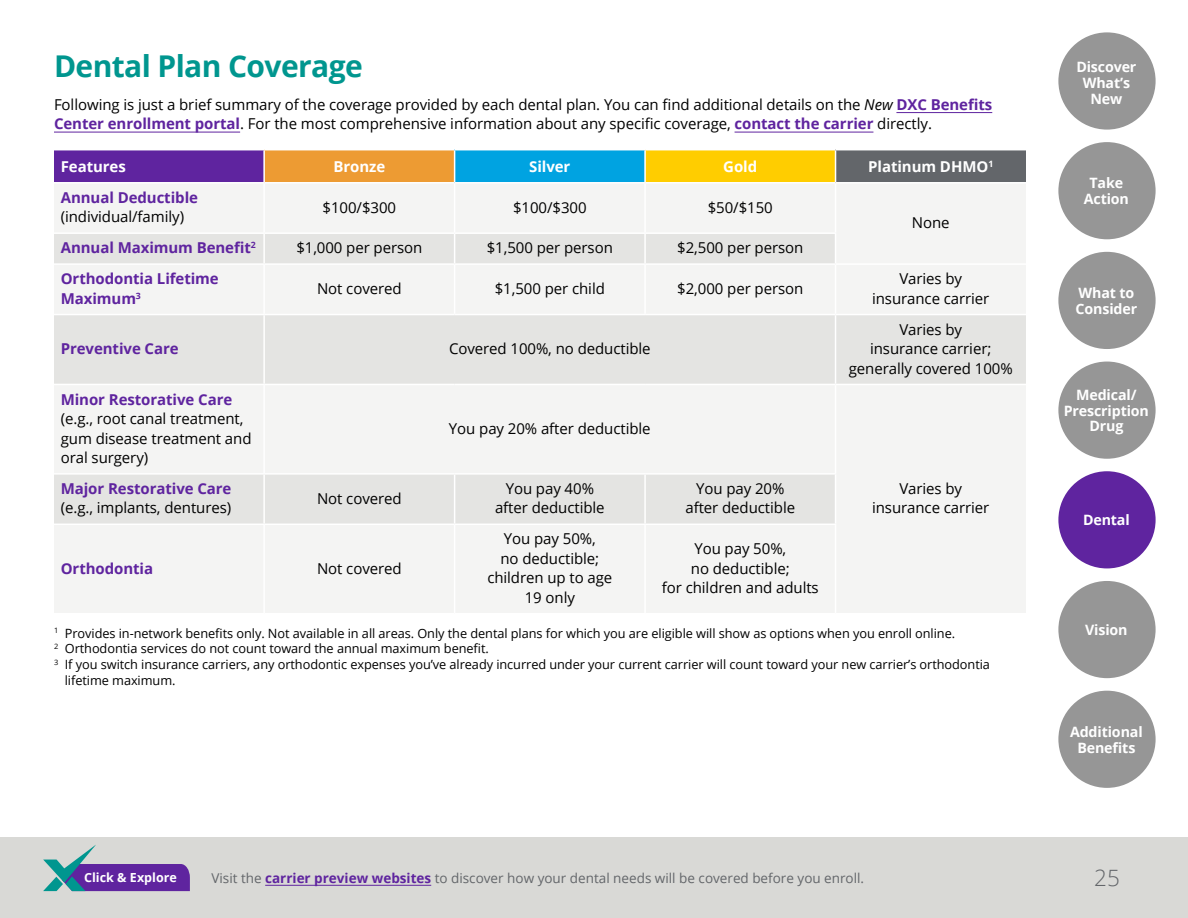
<style>
.page{position:relative;width:1188px;height:918px;background:#fff}
.page>*{position:absolute;margin:0;border:0;box-sizing:border-box;transform-origin:0 0}
.t1{font:700 30px "Open Sans";letter-spacing:-.02em;color:#00968f}
.t2{font:300 22.5px "Open Sans";color:#63666a}
.t3{font:15px/19.5px "Open Sans";letter-spacing:-.005em;color:#000;text-align:center}
.t4{font:700 15px/19.5px "Open Sans";letter-spacing:-.005em;color:#5f249f}
.t5{font:700 15px "Open Sans";letter-spacing:-.005em;color:#fff}
.t6{font:700 14.25px/15.8px "Open Sans";letter-spacing:-.01em;color:#fff;text-align:center}
.t7{font:13.5px "Open Sans";color:#63666a}
.t8{font:12.75px "Open Sans";letter-spacing:-.005em;color:#000}
.t9{font:700 12.6px "Open Sans";color:#fff}
.s1{font-style:italic}
.s2{font-weight:700;color:#5f249f}
</style>
<div class="page">
<hr style="left:896px;top:112px;width:96px;height:1px;background:#5f249f">
<hr style="left:54px;top:132px;width:186px;height:1px;background:#5f249f">
<hr style="left:735px;top:132px;width:138px;height:1px;background:#5f249f">
<div style="left:54px;top:150px;width:210px;height:33px;background:#5f249f"></div>
<div style="left:264px;top:150px;width:191px;height:33px;background:#ed9b33"></div>
<div style="left:455px;top:150px;width:190px;height:33px;background:#00a3e1"></div>
<div style="left:645px;top:150px;width:191px;height:33px;background:#ffcd00"></div>
<div style="left:836px;top:150px;width:190px;height:33px;background:#63666a"></div>
<div style="left:54px;top:184px;width:972px;height:429px;background:#f4f4f3"></div>
<svg style="left:54px;top:233px;width:972px;height:291px;fill:#f4f4f3"></svg>
<div style="left:54px;top:525px;width:781px;height:88px;background:#f4f4f3"></div>
<hr style="left:263px;top:150px;width:2px;height:32px;background:#fff">
<hr style="left:454px;top:150px;width:1px;height:32px;background:#fff">
<hr style="left:644px;top:150px;width:2px;height:32px;background:#fff">
<hr style="left:835px;top:150px;width:1px;height:32px;background:#fff">
<hr style="left:54px;top:182px;width:210px;height:2px;background:#fff">
<hr style="left:264px;top:182px;width:191px;height:2px;background:#fff">
<hr style="left:263px;top:184px;width:2px;height:48px;background:#fff">
<hr style="left:455px;top:182px;width:190px;height:2px;background:#fff">
<hr style="left:454px;top:184px;width:1px;height:48px;background:#fff">
<hr style="left:645px;top:182px;width:191px;height:2px;background:#fff">
<hr style="left:644px;top:184px;width:2px;height:48px;background:#fff">
<hr style="left:836px;top:182px;width:190px;height:2px;background:#fff">
<hr style="left:835px;top:184px;width:1px;height:48px;background:#fff">
<hr style="left:54px;top:232px;width:210px;height:2px;background:#fff">
<hr style="left:264px;top:232px;width:191px;height:2px;background:#fff">
<hr style="left:263px;top:234px;width:2px;height:29px;background:#fff">
<hr style="left:455px;top:232px;width:190px;height:2px;background:#fff">
<svg style="left:454px;top:234px;width:1px;height:29px"></svg>
<hr style="left:645px;top:232px;width:191px;height:2px;background:#fff">
<hr style="left:644px;top:234px;width:2px;height:29px;background:#fff">
<svg style="left:835px;top:234px;width:1px;height:29px"></svg>
<hr style="left:54px;top:263px;width:210px;height:2px;background:#fff">
<hr style="left:264px;top:263px;width:191px;height:2px;background:#fff">
<hr style="left:263px;top:265px;width:2px;height:49px;background:#fff">
<hr style="left:455px;top:263px;width:190px;height:2px;background:#fff">
<hr style="left:454px;top:265px;width:1px;height:49px;background:#fff">
<hr style="left:645px;top:263px;width:191px;height:2px;background:#fff">
<hr style="left:644px;top:265px;width:2px;height:49px;background:#fff">
<hr style="left:836px;top:263px;width:190px;height:2px;background:#fff">
<hr style="left:835px;top:265px;width:1px;height:49px;background:#fff">
<hr style="left:54px;top:314px;width:210px;height:1px;background:#fff">
<hr style="left:264px;top:314px;width:191px;height:1px;background:#fff">
<hr style="left:263px;top:315px;width:2px;height:69px;background:#fff">
<hr style="left:455px;top:314px;width:190px;height:1px;background:#fff">
<hr style="left:645px;top:314px;width:191px;height:1px;background:#fff">
<hr style="left:836px;top:314px;width:190px;height:1px;background:#fff">
<hr style="left:835px;top:315px;width:1px;height:69px;background:#fff">
<hr style="left:54px;top:384px;width:210px;height:1px;background:#fff">
<hr style="left:264px;top:384px;width:191px;height:1px;background:#fff">
<hr style="left:263px;top:385px;width:2px;height:88px;background:#fff">
<hr style="left:455px;top:384px;width:190px;height:1px;background:#fff">
<hr style="left:645px;top:384px;width:191px;height:1px;background:#fff">
<hr style="left:645px;top:473px;width:191px;height:2px;background:#fff">
<hr style="left:836px;top:384px;width:190px;height:1px;background:#fff">
<hr style="left:835px;top:385px;width:1px;height:88px;background:#fff">
<hr style="left:835px;top:475px;width:1px;height:49px;background:#fff">
<hr style="left:54px;top:473px;width:210px;height:2px;background:#fff">
<hr style="left:264px;top:473px;width:191px;height:2px;background:#fff">
<hr style="left:263px;top:475px;width:2px;height:49px;background:#fff">
<hr style="left:264px;top:524px;width:191px;height:1px;background:#fff">
<hr style="left:455px;top:473px;width:190px;height:2px;background:#fff">
<hr style="left:454px;top:475px;width:1px;height:49px;background:#fff">
<hr style="left:644px;top:475px;width:2px;height:49px;background:#fff">
<hr style="left:54px;top:524px;width:210px;height:1px;background:#fff">
<hr style="left:263px;top:525px;width:2px;height:88px;background:#fff">
<hr style="left:455px;top:524px;width:190px;height:1px;background:#fff">
<hr style="left:454px;top:525px;width:1px;height:88px;background:#fff">
<hr style="left:645px;top:524px;width:191px;height:1px;background:#fff">
<hr style="left:644px;top:525px;width:2px;height:88px;background:#fff">
<hr style="left:835px;top:525px;width:1px;height:88px;background:#fff">
<div style="left:0;top:837px;width:1188px;height:81px;background:#d9d9d6"></div>
<hr style="left:265px;top:885px;width:166px;height:1px;background:#5f249f">
<svg style="left:43px;top:845px;width:147px;height:46px"></svg>
<div style="left:1058px;top:142px;width:98px;height:97px;background:#969696;border-radius:50%"></div>
<div style="left:1058px;top:252px;width:98px;height:97px;background:#969696;border-radius:50%"></div>
<div style="left:1058px;top:362px;width:98px;height:97px;background:#969696;border-radius:50%"></div>
<div style="left:1058px;top:471px;width:98px;height:97px;background:#5f249f;border-radius:50%"></div>
<div style="left:1058px;top:32px;width:98px;height:98px;background:#969696;border-radius:50%"></div>
<div style="left:1058px;top:581px;width:98px;height:97px;background:#969696;border-radius:50%"></div>
<div style="left:1058px;top:691px;width:98px;height:97px;background:#969696;border-radius:50%"></div>
<h1 class="t1" style="left:54px;top:45px;width:310px">Dental Plan Coverage</h1>
<p class="t3" style="left:54px;top:94px;width:940px;text-align:left">Following is just a brief summary of the coverage provided by each dental plan. You can find additional details on the <span class="s1">New</span> <span class="s2">DXC Benefits<br>Center enrollment portal</span>. For the most comprehensive information about any specific coverage, <span class="s2">contact the carrier</span> directly.</p>
<p class="t5" style="left:61px;top:156px;width:67px">Features</p>
<p class="t5" style="left:333px;top:156px;width:53px">Bronze</p>
<p class="t5" style="left:529px;top:156px;width:43px">Silver</p>
<p class="t5" style="left:723px;top:156px;width:35px">Gold</p>
<p class="t5" style="left:868px;top:156px;width:127px">Platinum DHMO<sup>1</sup></p>
<p class="t4" style="left:61px;top:187px;width:139px">Annual Deductible</p>
<p class="t3" style="left:61px;top:207px;width:125px">(individual/family)</p>
<p class="t3" style="left:323px;top:197px;width:75px">$100/$300</p>
<p class="t3" style="left:513px;top:197px;width:75px">$100/$300</p>
<p class="t3" style="left:708px;top:197px;width:67px">$50/$150</p>
<p class="t3" style="left:912px;top:213px;width:39px">None</p>
<p class="t4" style="left:61px;top:238px;width:197px">Annual Maximum Benefit<sup>2</sup></p>
<p class="t3" style="left:296px;top:238px;width:128px">$1,000 per person</p>
<p class="t3" style="left:487px;top:238px;width:128px">$1,500 per person</p>
<p class="t3" style="left:677px;top:238px;width:128px">$2,500 per person</p>
<p class="t4" style="left:61px;top:269px;width:160px">Orthodontia Lifetime<br>Maximum<sup>3</sup></p>
<p class="t3" style="left:317px;top:278px;width:86px">Not covered</p>
<p class="t3" style="left:495px;top:278px;width:112px">$1,500 per child</p>
<p class="t3" style="left:677px;top:278px;width:128px">$2,000 per person</p>
<p class="t3" style="left:872px;top:269px;width:119px">Varies by insurance carrier</p>
<p class="t4" style="left:61px;top:339px;width:119px">Preventive Care</p>
<p class="t3" style="left:449px;top:339px;width:203px">Covered 100%, no deductible</p>
<p class="t3" style="left:849px;top:319px;width:166px">Varies by<br>insurance carrier; generally covered 100%</p>
<p class="t4" style="left:61px;top:389px;width:173px">Minor Restorative Care</p>
<p class="t3" style="left:61px;top:408px;width:192px;text-align:left">(e.g., root canal treatment, gum disease treatment and oral surgery)</p>
<p class="t3" style="left:449px;top:418px;width:203px">You pay 20% after deductible</p>
<p class="t4" style="left:61px;top:478px;width:172px">Major Restorative Care</p>
<p class="t3" style="left:61px;top:498px;width:172px">(e.g., implants, dentures)</p>
<p class="t3" style="left:317px;top:488px;width:86px">Not covered</p>
<p class="t3" style="left:495px;top:478px;width:111px">You pay 40% after deductible</p>
<p class="t3" style="left:685px;top:478px;width:111px">You pay 20% after deductible</p>
<p class="t3" style="left:872px;top:478px;width:119px">Varies by insurance carrier</p>
<p class="t3" style="left:487px;top:529px;width:127px">You pay 50%,<br>no deductible; children up to age<br>19 only</p>
<p class="t3" style="left:662px;top:539px;width:158px">You pay 50%,<br>no deductible;<br>for children and adults</p>
<p class="t8" style="left:54px;top:624px;width:903px"><sup>1</sup> Provides in-network benefits only. Not available in all areas. Only the dental plans for which you are eligible will show as options when you enroll online.</p>
<p class="t8" style="left:54px;top:640px;width:436px"><sup>2</sup> Orthodontia services do not count toward the annual maximum benefit.</p>
<p class="t8" style="left:54px;top:656px;width:938px"><sup>3</sup> If you switch insurance carriers, any orthodontic expenses you’ve already incurred under your current carrier will count toward your new carrier’s orthodontia</p>
<p class="t8" style="left:65px;top:672px;width:112px">lifetime maximum.</p>
<p class="t4" style="left:61px;top:558px;width:94px">Orthodontia</p>
<p class="t3" style="left:317px;top:558px;width:86px">Not covered</p>
<p class="t6" style="left:1076px;top:59px;width:62px">Discover<br>What’s<br>New</p>
<p class="t6" style="left:1084px;top:175px;width:47px">Take<br>Action</p>
<p class="t6" style="left:1076px;top:285px;width:63px;text-align:left">What to<br>Consider</p>
<p class="t6" style="left:1064px;top:386px;width:87px">Medical/<br>Prescription<br>Drug</p>
<p class="t6" style="left:1083px;top:512px;width:48px">Dental</p>
<p class="t6" style="left:1085px;top:622px;width:44px">Vision</p>
<p class="t6" style="left:1070px;top:723px;width:74px">Additional<br>Benefits</p>
<p class="t9" style="left:84px;top:868px;width:94px">Click &amp; Explore</p>
<p class="t7" style="left:212px;top:869px;width:654px">Visit the <span class="s2">carrier preview websites</span> to discover how your dental needs will be covered before you enroll.</p>
<h2 class="t2" style="left:1094px;top:862px;width:27px">25</h2>
</div>
